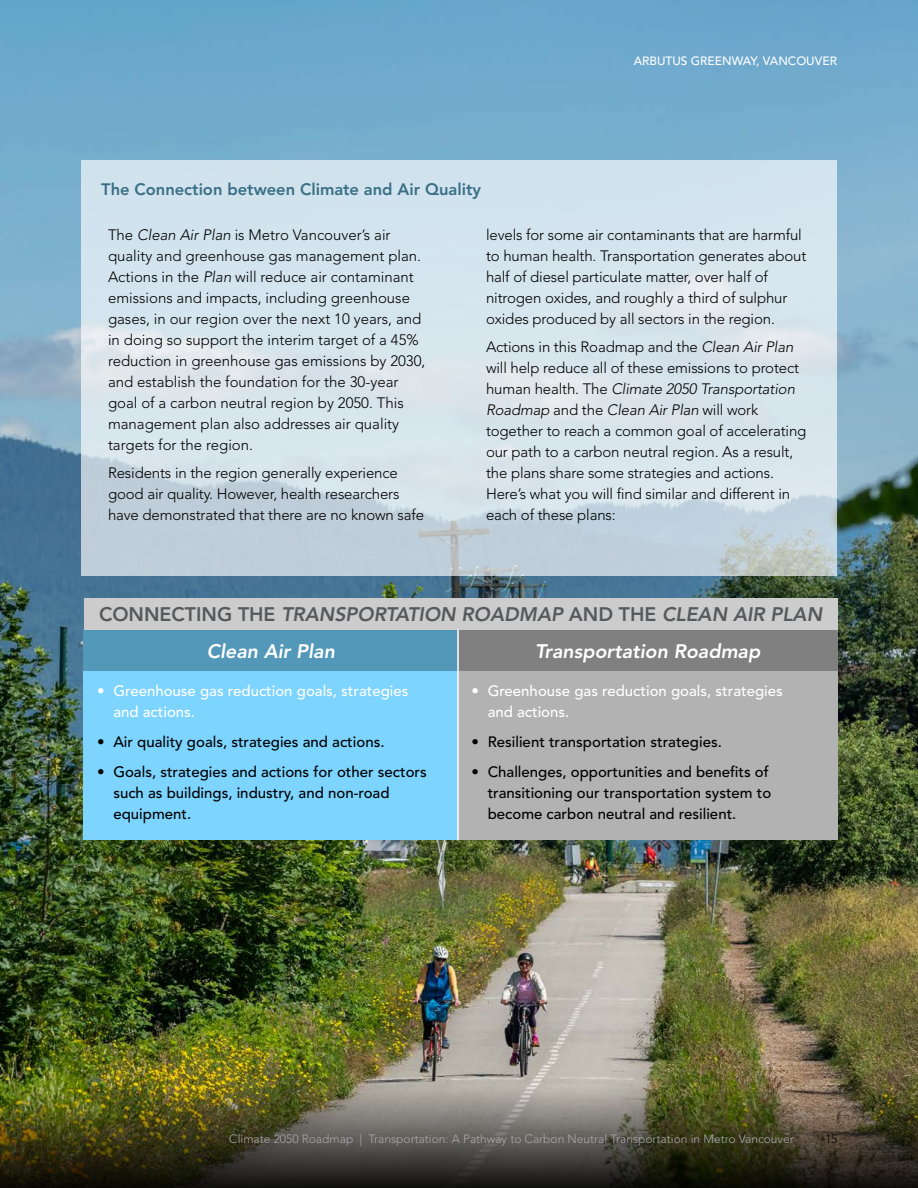
<style>
.page{position:relative;width:918px;height:1188px;background:#fff}
.page>*{position:absolute;margin:0;border:0;box-sizing:border-box;transform-origin:0 0}
.t1{font:italic 800 19.5px/36.5px "Avenir LT Std";color:#58595b}
.t2{font:italic 800 19.5px "Avenir LT Std";color:#fff}
.t3{font:800 16.5px "Avenir LT Std";color:#3a6f86}
.t4{font:300 15px/21px "Avenir LT Std";letter-spacing:-.01em;color:#000}
.t5{font:500 15px/21px "Avenir LT Std";color:#000}
.t6{font:500 15px/21px "Avenir LT Std";color:#fff}
.t7{font:300 12px "Avenir LT Std";color:#a7a9ac}
.t8{font:500 12px "Avenir LT Std";color:#fff}
.t9{font:300 12px "Avenir LT Std";color:#000}
.s1{font-style:italic}
.s2{font-style:normal}
.s3{color:#fff}
</style>
<div class="page">
<img style="left:0;top:0;width:918px;height:1020px">
<svg style="left:81px;top:160px;width:756px;height:416px;background:#d2e0e9"></svg>
<div style="left:84px;top:598px;width:754px;height:32px;background:#ccc"></div>
<div style="left:84px;top:630px;width:374px;height:41px;background:#5398b8"></div>
<div style="left:458px;top:630px;width:380px;height:41px;background:#808080"></div>
<div style="left:84px;top:671px;width:374px;height:169px;background:#7dd4ff"></div>
<div style="left:458px;top:671px;width:380px;height:169px;background:#b2b2b2"></div>
<hr style="left:457px;top:630px;width:2px;height:41px;background:#fff">
<hr style="left:457px;top:671px;width:2px;height:169px;background:#fff">
<img style="left:0;top:1020px;width:918px;height:168px">
<p class="t8" style="left:634px;top:54px;width:205px">ARBUTUS GREENWAY, VANCOUVER</p>
<p class="t3" style="left:101px;top:179px;width:381px">The Connection between Climate and Air Quality</p>
<p class="t4" style="left:108px;top:224px;width:319px">The <span class="s1">Clean Air Plan</span> is Metro Vancouver’s air quality and greenhouse gas management plan.<br>Actions in the <span class="s1">Plan</span> will reduce air contaminant emissions and impacts, including greenhouse gases, in our region over the next 10 years, and in doing so support the interim target of a 45% reduction in greenhouse gas emissions by 2030, and establish the foundation for the 30-year goal of a carbon neutral region by 2050. This management plan also addresses air quality targets for the region.</p>
<p class="t4" style="left:108px;top:462px;width:318px">Residents in the region generally experience good air quality. However, health researchers have demonstrated that there are no known safe</p>
<p class="t4" style="left:486px;top:224px;width:322px">levels for some air contaminants that are harmful to human health. Transportation generates about half of diesel particulate matter, over half of nitrogen oxides, and roughly a third of sulphur oxides produced by all sectors in the region.</p>
<p class="t4" style="left:486px;top:336px;width:322px">Actions in this Roadmap and the <span class="s1">Clean Air Plan </span>will help reduce all of these emissions to protect human health. The <span class="s1">Climate 2050 Transportation Roadmap</span> and the <span class="s1">Clean Air Plan</span> will work together to reach a common goal of accelerating our path to a carbon neutral region. As a result, the plans share some strategies and actions.<br>Here’s what you will find similar and different in each of these plans:</p>
<h1 class="t1" style="left:207px;top:597px;width:617px;text-indent:-108px"><span class="s2">CONNECTING THE</span> TRANSPORTATION ROADMAP <span class="s2">AND THE</span> CLEAN AIR PLAN<br><span class="s3">Clean Air Plan</span></h1>
<h1 class="t2" style="left:535px;top:640px;width:227px">Transportation Roadmap</h1>
<p class="t6" style="left:113px;top:681px;width:297px;text-indent:-16px">• Greenhouse gas reduction goals, strategies and actions.</p>
<p class="t5" style="left:97px;top:732px;width:289px">• Air quality goals, strategies and actions.</p>
<p class="t5" style="left:113px;top:762px;width:315px;text-indent:-16px">• Goals, strategies and actions for other sectors such as buildings, industry, and non-road equipment.</p>
<p class="t6" style="left:488px;top:681px;width:297px;text-indent:-16px">• Greenhouse gas reduction goals, strategies and actions.</p>
<p class="t5" style="left:471px;top:732px;width:252px">• Resilient transportation strategies.</p>
<p class="t5" style="left:488px;top:762px;width:285px;text-indent:-16px">• Challenges, opportunities and benefits of transitioning our transportation system to become carbon neutral and resilient.</p>
<p class="t7" style="left:229px;top:1132px;width:566px">Climate 2050 Roadmap | Transportation: A Pathway to Carbon Neutral Transportation in Metro Vancouver</p>
<p class="t9" style="left:825px;top:1132px;width:14px">15</p>
</div>
